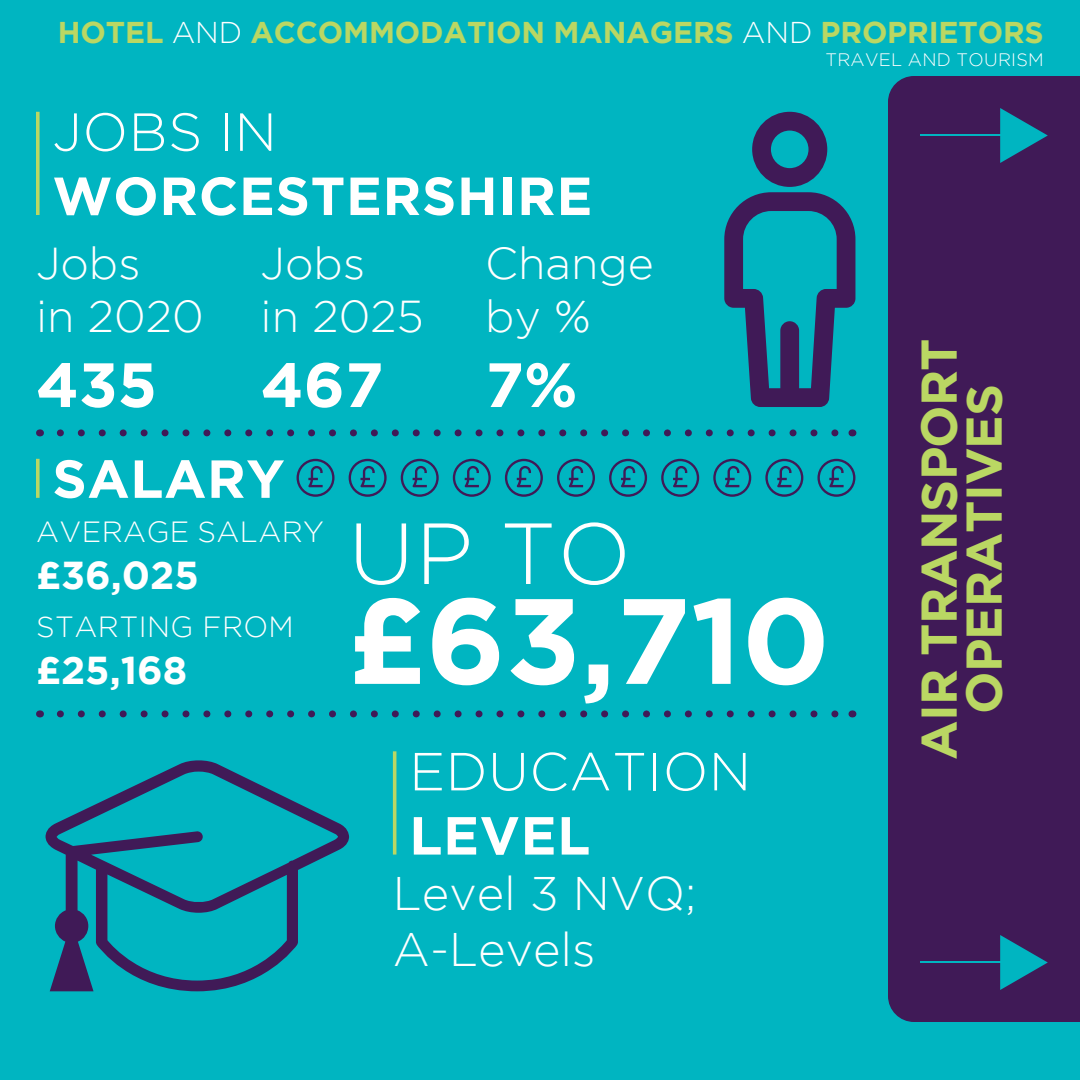
<style>
.page{position:relative;width:1080px;height:1080px;background:#00b5c1}
.page>*{position:absolute;margin:0;border:0;box-sizing:border-box;transform-origin:0 0}
.t1{font:700 121.1px "Gotham";color:#fff}
.t2{font:300 86.5px "Gotham";color:#fff}
.t3{font:700 62.4px "Gotham";color:#fff}
.t4{font:700 53.5px "Gotham";letter-spacing:.015em;color:#fff}
.t5{font:300 53.5px "Gotham";letter-spacing:.01em;color:#fff}
.t6{font:700 50px/45px "Gotham";letter-spacing:-.015em;color:#bad763;text-align:center}
.t7{font:300 47px/56.4px "Gotham";color:#fff}
.t8{font:300 44.6px/53.5px "Gotham";color:#fff}
.t9{font:700 38.8px "Gotham";color:#fff}
.t10{font:700 30px "Gotham";letter-spacing:-.005em;color:#bad763}
.t11{font:300 29.1px "Gotham";letter-spacing:.015em;color:#fff}
.t12{font:300 18px "Gotham";letter-spacing:.015em;color:#fff}
.s1{font-weight:300;color:#fff}
</style>
<div class="page">
<div style="left:888px;top:76px;width:192px;height:946px;background:#401a57"></div>
<hr style="left:920px;top:135px;width:88px;height:1px;background:#00b5c1">
<svg style="left:1000px;top:108px;width:48px;height:55px"></svg>
<hr style="left:920px;top:962px;width:88px;height:1px;background:#00b5c1">
<svg style="left:1000px;top:935px;width:48px;height:55px"></svg>
<svg style="left:36px;top:112px;width:4px;height:103px"></svg>
<svg style="left:724px;top:112px;width:131px;height:295px"></svg>
<div style="left:780px;top:321px;width:19px;height:86px;background:#401a57;border-radius:9px"></div>
<svg style="left:297px;top:459px;width:38px;height:38px"></svg>
<svg style="left:349px;top:459px;width:38px;height:38px"></svg>
<svg style="left:401px;top:459px;width:38px;height:38px"></svg>
<svg style="left:661px;top:459px;width:38px;height:38px"></svg>
<svg style="left:453px;top:459px;width:38px;height:38px"></svg>
<svg style="left:713px;top:459px;width:38px;height:38px"></svg>
<svg style="left:505px;top:459px;width:38px;height:38px"></svg>
<svg style="left:765px;top:459px;width:38px;height:38px"></svg>
<svg style="left:557px;top:459px;width:38px;height:38px"></svg>
<svg style="left:817px;top:459px;width:38px;height:38px"></svg>
<svg style="left:609px;top:459px;width:38px;height:38px"></svg>
<svg style="left:36px;top:459px;width:4px;height:39px"></svg>
<hr style="left:393px;top:751px;width:3px;height:104px;background:#bad763">
<svg style="left:46px;top:760px;width:303px;height:231px"></svg>
<svg style="left:60px;top:429px;width:779px;height:7px"></svg>
<svg style="left:60px;top:710px;width:779px;height:7px"></svg>
<p class="t10" style="left:58px;top:15px;width:987px">HOTEL <span class="s1">AND</span> ACCOMMODATION MANAGERS <span class="s1">AND</span> PROPRIETORS</p>
<p class="t12" style="left:825px;top:49px;width:220px">TRAVEL AND TOURISM</p>
<h3 class="t5" style="left:52px;top:103px;width:226px">JOBS IN</h3>
<h3 class="t4" style="left:52px;top:165px;width:541px">WORCESTERSHIRE</h3>
<h3 class="t8" style="left:36px;top:236px;width:169px">Jobs<br>in 2020</h3>
<h3 class="t3" style="left:36px;top:349px;width:123px">435</h3>
<h3 class="t8" style="left:261px;top:236px;width:165px">Jobs<br>in 2025</h3>
<h3 class="t3" style="left:261px;top:349px;width:124px">467</h3>
<h3 class="t8" style="left:485px;top:236px;width:170px">Change by %</h3>
<h3 class="t3" style="left:485px;top:349px;width:94px">7%</h3>
<h3 class="t4" style="left:52px;top:448px;width:234px">SALARY</h3>
<p class="t11" style="left:36px;top:516px;width:289px">AVERAGE SALARY</p>
<p class="t9" style="left:36px;top:553px;width:164px">£36,025</p>
<p class="t11" style="left:36px;top:611px;width:259px">STARTING FROM</p>
<p class="t9" style="left:36px;top:648px;width:153px">£25,168</p>
<h2 class="t2" style="left:348px;top:506px;width:284px">UP TO</h2>
<h1 class="t1" style="left:348px;top:571px;width:484px">£63,710</h1>
<h3 class="t5" style="left:409px;top:742px;width:343px">EDUCATION</h3>
<h3 class="t4" style="left:409px;top:805px;width:183px">LEVEL</h3>
<h3 class="t7" style="left:393px;top:864px;width:305px">Level 3 NVQ;<br>A-Levels</h3>
<h3 class="t6" style="left:915px;top:760px;width:423px;rotate:-90deg">AIR TRANSPORT<br>OPERATIVES</h3>
</div>
